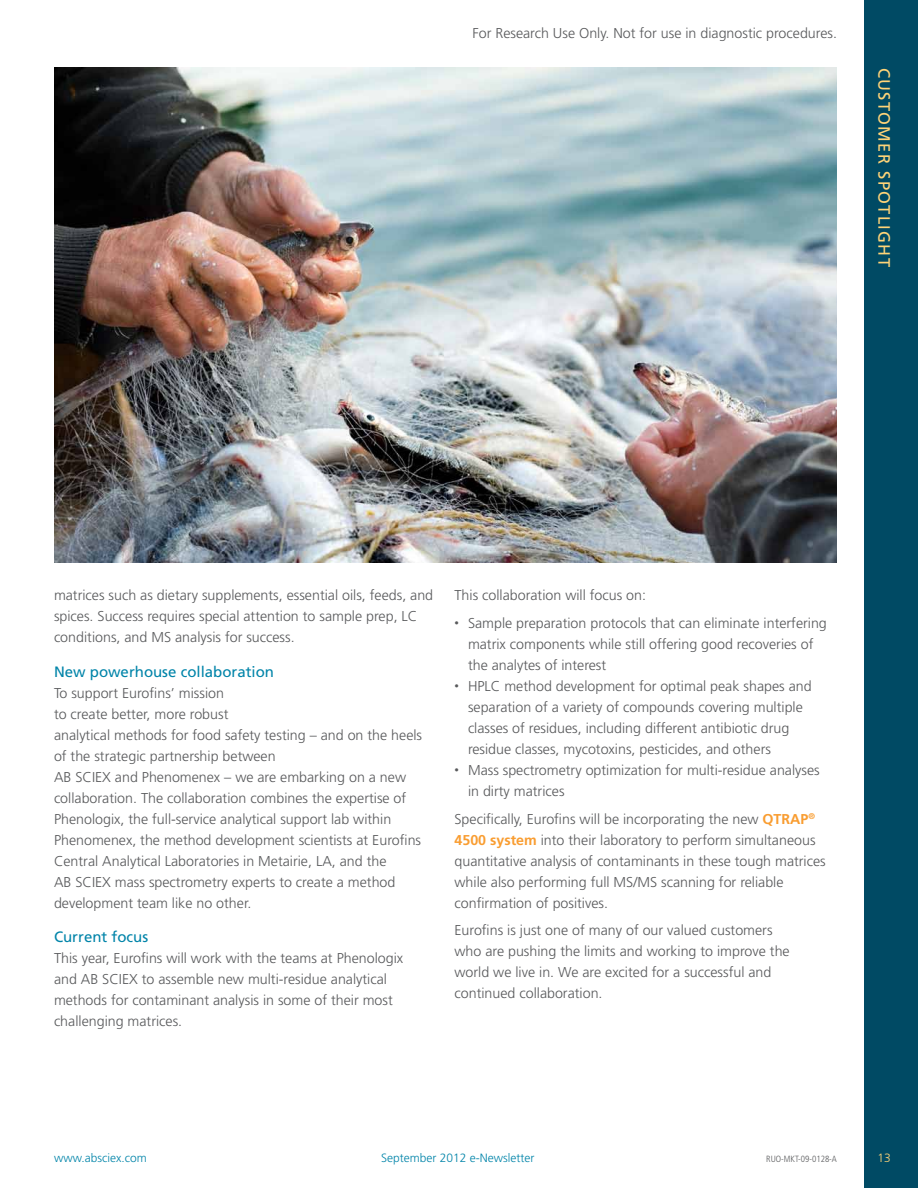
<style>
.page{position:relative;width:918px;height:1188px;background:#fff}
.page>*{position:absolute;margin:0;border:0;box-sizing:border-box;transform-origin:0 0}
.t1{font:16.5px "Frutiger LT Std";letter-spacing:.08em;color:#ffd478}
.t2{font:15px "Frutiger LT Std";color:#0084a9}
.t3{font:300 14.25px/21px "Frutiger LT Std";color:#58595b}
.t4{font:300 12px "Frutiger LT Std";color:#0084a9}
.t5{font:300 12px "Frutiger LT Std";color:#ffd478}
.t6{font:300 condensed 9px "Frutiger LT Std";color:#58595b}
.s1{font-size:9px}
.s2{font-weight:700;color:#f99d31}
</style>
<div class="page">
<div style="left:864px;top:0;width:54px;height:1188px;background:#004a64"></div>
<img style="left:54px;top:68px;width:783px;height:494px">
<p class="t3" style="left:472px;top:22px;width:366px">For Research Use Only. Not for use in diagnostic procedures.</p>
<p class="t1" style="left:894px;top:68px;width:201px;rotate:90deg">CUSTOMER SPOTLIGHT</p>
<p class="t3" style="left:54px;top:585px;width:381px">matrices such as dietary supplements, essential oils, feeds, and spices. Success requires special attention to sample prep, LC conditions, and MS analysis for success.</p>
<p class="t2" style="left:54px;top:663px;width:222px">New powerhouse collaboration</p>
<p class="t3" style="left:54px;top:682px;width:370px">To support Eurofins’ mission<br>to create better, more robust<br>analytical methods for food safety testing – and on the heels of the strategic partnership between<br>AB SCIEX and Phenomenex – we are embarking on a new collaboration. The collaboration combines the expertise of Phenologix, the full-service analytical support lab within Phenomenex, the method development scientists at Eurofins Central Analytical Laboratories in Metairie, LA, and the<br>AB SCIEX mass spectrometry experts to create a method development team like no other.</p>
<p class="t2" style="left:54px;top:928px;width:96px">Current focus</p>
<p class="t3" style="left:54px;top:948px;width:351px">This year, Eurofins will work with the teams at Phenologix and AB SCIEX to assemble new multi-residue analytical methods for contaminant analysis in some of their most challenging matrices.</p>
<p class="t3" style="left:454px;top:585px;width:193px">This collaboration will focus on:</p>
<p class="t3" style="left:468px;top:613px;width:360px;text-indent:-14px"><span class="s1">•</span> Sample preparation protocols that can eliminate interfering matrix components while still offering good recoveries of the analytes of interest</p>
<p class="t3" style="left:468px;top:676px;width:345px;text-indent:-14px"><span class="s1">•</span> HPLC method development for optimal peak shapes and separation of a variety of compounds covering multiple classes of residues, including different antibiotic drug residue classes, mycotoxins, pesticides, and others</p>
<p class="t3" style="left:468px;top:760px;width:353px;text-indent:-14px"><span class="s1">•</span> Mass spectrometry optimization for multi-residue analyses in dirty matrices</p>
<p class="t3" style="left:455px;top:808px;width:373px">Specifically, Eurofins will be incorporating the new <span class="s2">QTRAP</span><sup>® </sup><span class="s2">4500 system</span> into their laboratory to perform simultaneous quantitative analysis of contaminants in these tough matrices while also performing full MS/MS scanning for reliable confirmation of positives.</p>
<p class="t3" style="left:455px;top:920px;width:337px">Eurofins is just one of many of our valued customers who are pushing the limits and working to improve the world we live in. We are excited for a successful and continued collaboration.</p>
<p class="t4" style="left:54px;top:1151px;width:94px">www.absciex.com</p>
<p class="t4" style="left:381px;top:1151px;width:155px">September 2012 e-Newsletter</p>
<p class="t5" style="left:878px;top:1151px;width:15px">13</p>
<p class="t6" style="left:766px;top:1154px;width:72px">RUO-MKT-09-0128-A</p>
</div>
